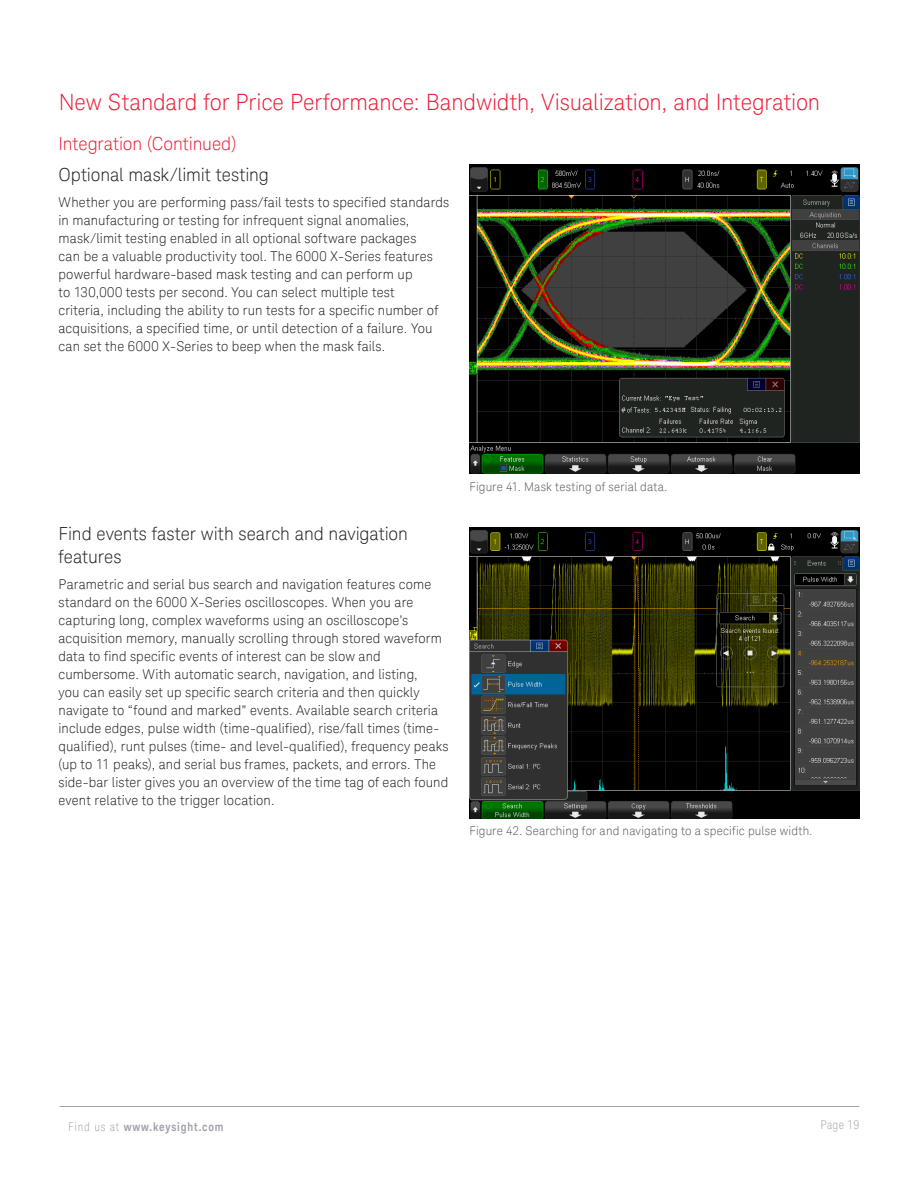
<style>
.page{position:relative;width:918px;height:1188px;background:#fff}
.page>*{position:absolute;margin:0;border:0;box-sizing:border-box;transform-origin:0 0}
.K_Heading_1{font:300 22.5px "Keysight Sans";letter-spacing:-.005em;color:#ed1a36}
.K_Heading_3{font:300 18px/22.5px "Keysight Sans";letter-spacing:-.005em;color:#231f20}
.K_Heading_2{font:300 18px "Keysight Sans";letter-spacing:-.005em;color:#ed1a36}
.K_Body_Text{font:300 13.5px/18px "Keysight Sans";letter-spacing:.01em;color:#231f20}
.K_Diagrams_and_Figur{font:300 12px "Keysight Sans";letter-spacing:.015em;color:#57585a}
.t1{font:700 12px "Keysight Sans Condensed";letter-spacing:.07em;color:#a4a1a9}
.t2{font:300 condensed 12px "Keysight Sans";letter-spacing:.03em;color:#a4a1a9}
.s1{font-family:"Keysight Sans";font-weight:300;font-stretch:condensed}
</style>
<div class="page">
<hr style="left:60px;top:1106px;width:799px;height:1px;background:#a4a1a9">
<img style="left:469px;top:165px;width:390px;height:308px">
<img style="left:469px;top:527px;width:390px;height:291px">
<p class="K_Heading_1" style="left:59px;top:89px;width:763px">New Standard for Price Performance: Bandwidth, Visualization, and Integration</p>
<p class="K_Heading_2" style="left:59px;top:133px;width:179px">Integration (Continued)</p>
<p class="K_Heading_3" style="left:59px;top:163px;width:212px">Optional mask/limit testing</p>
<p class="K_Body_Text" style="left:59px;top:193px;width:392px">Whether you are performing pass/fail tests to specified standards in manufacturing or testing for infrequent signal anomalies, mask/limit testing enabled in all optional software packages<br>can be a valuable productivity tool. The 6000 X-Series features powerful hardware-based mask testing and can perform up<br>to 130,000 tests per second. You can select multiple test<br>criteria, including the ability to run tests for a specific number of acquisitions, a specified time, or until detection of a failure. You can set the 6000 X-Series to beep when the mask fails.</p>
<p class="K_Heading_3" style="left:59px;top:523px;width:351px">Find events faster with search and navigation features</p>
<p class="K_Body_Text" style="left:59px;top:575px;width:392px">Parametric and serial bus search and navigation features come standard on the 6000 X-Series oscilloscopes. When you are capturing long, complex waveforms using an oscilloscope’s acquisition memory, manually scrolling through stored waveform data to find specific events of interest can be slow and cumbersome. With automatic search, navigation, and listing,<br>you can easily set up specific search criteria and then quickly navigate to “found and marked” events. Available search criteria include edges, pulse width (time-qualified), rise/fall times (time&shy;qualified), runt pulses (time- and level-qualified), frequency peaks (up to 11 peaks), and serial bus frames, packets, and errors. The side-bar lister gives you an overview of the time tag of each found event relative to the trigger location.</p>
<p class="K_Diagrams_and_Figur" style="left:469px;top:479px;width:200px">Figure 41. Mask testing of serial data.</p>
<p class="K_Diagrams_and_Figur" style="left:469px;top:824px;width:345px">Figure 42. Searching for and navigating to a specific pulse width.</p>
<p class="t1" style="left:68px;top:1119px;width:157px"><span class="s1">Find us at</span> www.keysight.com</p>
<p class="t2" style="left:821px;top:1117px;width:40px">Page 19</p>
</div>
